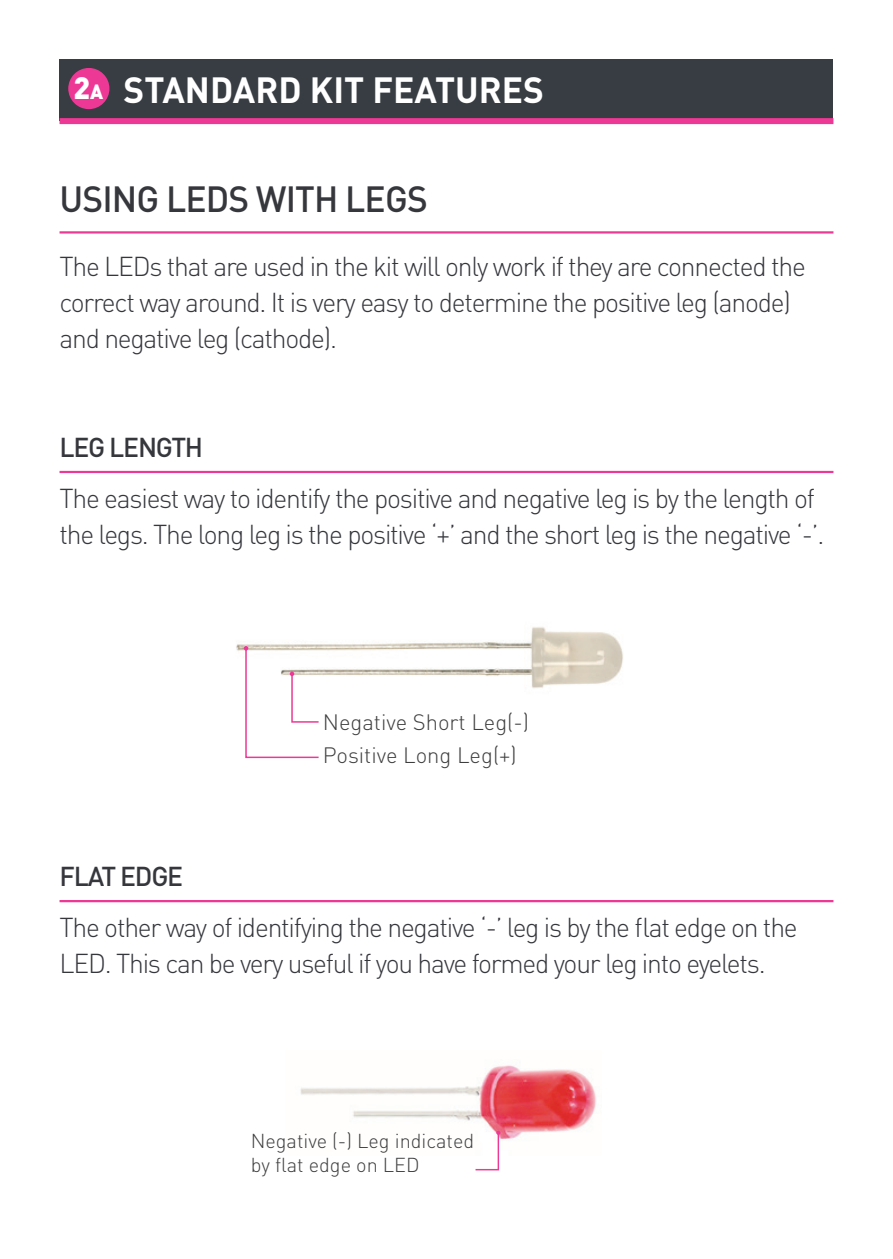
<style>
.page{position:relative;width:893px;height:1259px;background:#fff}
.page>*{position:absolute;margin:0;border:0;box-sizing:border-box;transform-origin:0 0}
.t1{font:700 36px "DIN Pro";color:#fff}
.t2{font:500 36px "DIN Pro";letter-spacing:-.025em;color:#36373d}
.t3{font:300 27px/36px "DIN Pro";letter-spacing:-.045em;color:#36373d}
.t4{font:500 27px "DIN Pro";letter-spacing:-.045em;color:#36373d}
.t5{font:300 21.9px "DIN Pro";color:#3e3e3f}
.t6{font:300 19.8px/24px "DIN Pro";color:#3e3e3f}
.s1{font-weight:900;font-size:30.6px}
.s2{font-weight:900;font-size:20.4px}
</style>
<div class="page">
<hr style="left:60px;top:231px;width:773px;height:2px;background:#ed3896">
<hr style="left:60px;top:471px;width:773px;height:2px;background:#ed3896">
<hr style="left:60px;top:900px;width:773px;height:2px;background:#ed3896">
<img style="left:300px;top:1065px;width:296px;height:75px">
<svg style="left:474px;top:1130px;width:26px;height:41px"></svg>
<img style="left:236px;top:627px;width:387px;height:61px">
<svg style="left:244px;top:646px;width:76px;height:113px"></svg>
<div style="left:60px;top:60px;width:773px;height:61px;background:#373d42"></div>
<div style="left:60px;top:118px;width:773px;height:6px;background:#ed3896"></div>
<div style="left:68px;top:68px;width:41px;height:41px;background:#ed3896;border-radius:50%"></div>
<h1 class="t1" style="left:74px;top:66px;width:472px"><span class="s1">2</span><span class="s2">A</span> STANDARD KIT FEATURES</h1>
<h1 class="t2" style="left:60px;top:175px;width:370px">USING LEDS WITH LEGS</h1>
<p class="t3" style="left:60px;top:247px;width:748px">The LEDs that are used in the kit will only work if they are connected the correct way around. It is very easy to determine the positive leg (anode) and negative leg (cathode).</p>
<p class="t4" style="left:60px;top:428px;width:145px">LEG LENGTH</p>
<p class="t3" style="left:60px;top:479px;width:766px">The easiest way to identify the positive and negative leg is by the length of the legs. The long leg is the positive ‘+’ and the short leg is the negative ‘-’.</p>
<p class="t5" style="left:323px;top:707px;width:208px">Negative Short Leg(-)</p>
<p class="t4" style="left:60px;top:857px;width:125px">FLAT EDGE</p>
<p class="t5" style="left:323px;top:740px;width:195px">Positive Long Leg(+)</p>
<p class="t3" style="left:60px;top:908px;width:740px">The other way of identifying the negative ‘-’ leg is by the flat edge on the<br>LED. This can be very useful if you have formed your leg into eyelets.</p>
<p class="t6" style="left:251px;top:1128px;width:225px">Negative (-) Leg indicated by flat edge on LED</p>
</div>
